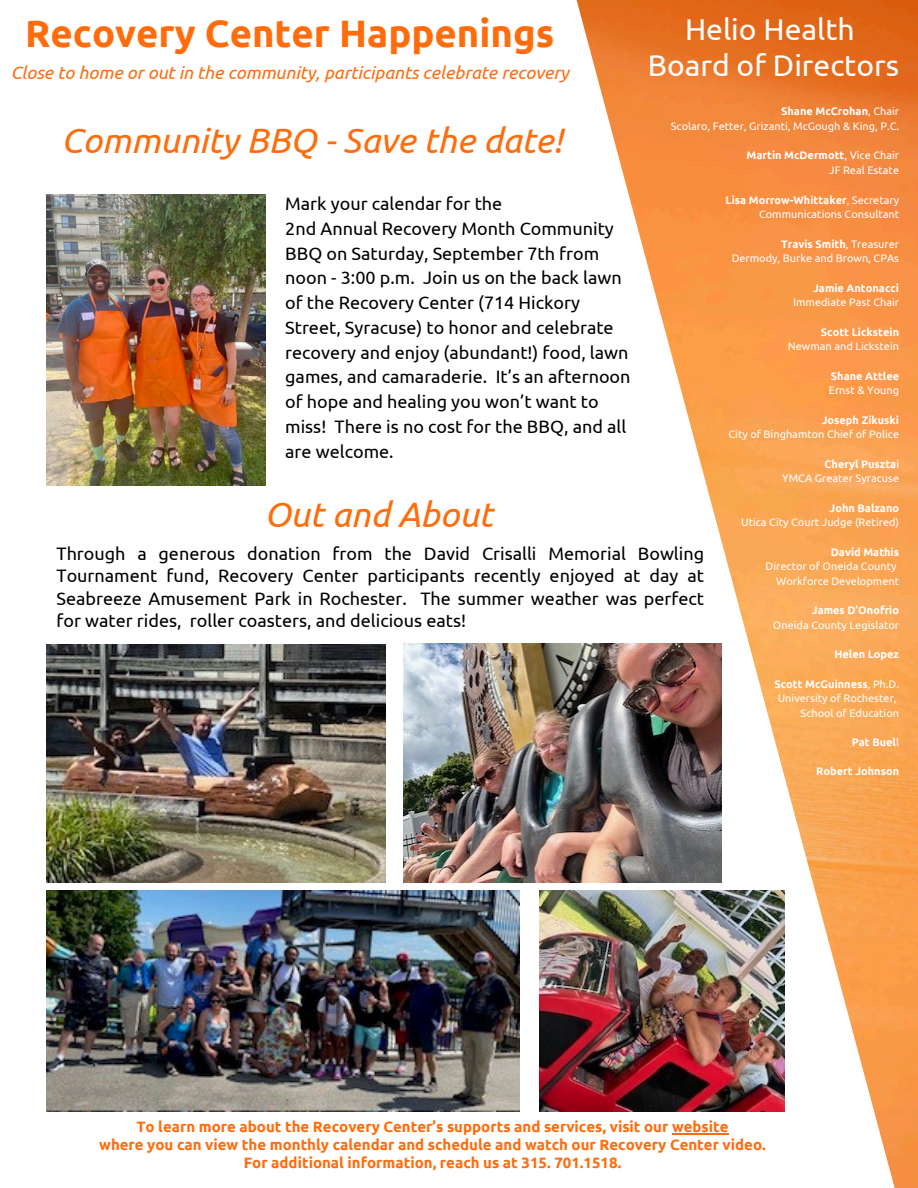
<style>
.page{position:relative;width:918px;height:1188px;background:#fff}
.page>*{position:absolute;margin:0;border:0;box-sizing:border-box;transform-origin:0 0}
.t1{font:700 38.25px "Ubuntu";color:#ff6c0c}
.t2{font:italic 35.25px "Ubuntu";color:#ff6c0c}
.t3{font:30px/36px "Ubuntu";color:#fff;text-align:center}
.t4{font:18px/24.8px "Ubuntu";color:#000;text-align:justify}
.t5{font:italic 18px "Ubuntu";color:#ff6c0c}
.t6{font:700 15px/18px "Ubuntu";color:#ff6c0c;text-align:center}
.t7{font:10.95px "Ubuntu";color:#fff}
.t8{font:700 10.95px "Ubuntu";color:#fff}
.s1{font-weight:400}
</style>
<div class="page">
<img style="left:575px;top:0;width:343px;height:1188px">
<img style="left:47px;top:644px;width:338px;height:239px">
<img style="left:403px;top:644px;width:318px;height:238px">
<img style="left:47px;top:891px;width:472px;height:220px">
<img style="left:540px;top:891px;width:245px;height:220px">
<img style="left:47px;top:194px;width:218px;height:291px">
<hr style="left:672px;top:1134px;width:57px;height:1px;background:#ff6c0c">
<p class="t3" style="left:648px;top:11px;width:253px">Helio Health<br>Board of Directors</p>
<p class="t8" style="left:781px;top:105px;width:119px">Shane McCrohan<span class="s1">, Chair</span></p>
<p class="t7" style="left:671px;top:120px;width:230px">Scolaro, Fetter, Grizanti, McGough &amp; King, P.C.</p>
<p class="t8" style="left:747px;top:149px;width:154px">Martin McDermott<span class="s1">, Vice Chair</span></p>
<p class="t7" style="left:829px;top:164px;width:71px">JF Real Estate</p>
<p class="t8" style="left:726px;top:193px;width:175px">Lisa Morrow-Whittaker<span class="s1">, Secretary</span></p>
<p class="t7" style="left:759px;top:208px;width:142px">Communications Consultant</p>
<p class="t8" style="left:781px;top:237px;width:120px">Travis Smith<span class="s1">, Treasurer</span></p>
<p class="t7" style="left:732px;top:252px;width:169px">Dermody, Burke and Brown, CPAs</p>
<p class="t8" style="left:813px;top:281px;width:87px">Jamie Antonacci</p>
<p class="t7" style="left:793px;top:296px;width:107px">Immediate Past Chair</p>
<p class="t8" style="left:821px;top:325px;width:80px">Scott Lickstein</p>
<p class="t7" style="left:788px;top:340px;width:113px">Newman and Lickstein</p>
<p class="t8" style="left:831px;top:369px;width:70px">Shane Attlee</p>
<p class="t7" style="left:829px;top:384px;width:72px">Ernst &amp; Young</p>
<p class="t8" style="left:822px;top:413px;width:79px">Joseph Zikuski</p>
<p class="t7" style="left:728px;top:428px;width:172px">City of Binghamton Chief of Police</p>
<p class="t8" style="left:824px;top:457px;width:76px">Cheryl Puszta<span class="s1">i</span></p>
<p class="t7" style="left:782px;top:472px;width:119px">YMCA Greater Syracuse</p>
<p class="t8" style="left:830px;top:501px;width:71px">John Balzano</p>
<p class="t7" style="left:741px;top:516px;width:160px">Utica City Court Judge (Retired)</p>
<h5 class="t8" style="left:831px;top:545px;width:70px">David Mathis</h5>
<p class="t7" style="left:766px;top:560px;width:132px">Director of Oneida County</p>
<p class="t7" style="left:776px;top:575px;width:124px">Workforce Development</p>
<p class="t8" style="left:812px;top:604px;width:89px">James D’Onofrio</p>
<p class="t7" style="left:773px;top:619px;width:128px">Oneida County Legislator</p>
<h5 class="t8" style="left:834px;top:648px;width:66px">Helen Lopez</h5>
<h3 class="t8" style="left:774px;top:678px;width:126px">Scott McGuinness<span class="s1">, Ph.D.</span></h3>
<h1 class="t7" style="left:778px;top:692px;width:120px">University of Rochester,</h1>
<p class="t7" style="left:801px;top:707px;width:100px">School of Education</p>
<h3 class="t8" style="left:852px;top:736px;width:49px">Pat Buel<span class="s1">l</span></h3>
<h1 class="t8" style="left:816px;top:765px;width:84px">Robert Johnson</h1>
<h4 class="t1" style="left:25px;top:12px;width:531px">Recovery Center Happenings</h4>
<h4 class="t5" style="left:11px;top:62px;width:560px">Close to home or out in the community, participants celebrate recovery</h4>
<h3 class="t2" style="left:61px;top:120px;width:503px">Community BBQ - Save the date!</h3>
<p class="t4" style="left:285px;top:191px;width:347px;text-align:left">Mark your calendar for the<br>2nd Annual Recovery Month Community BBQ on Saturday, September 7th from noon - 3:00 p.m. Join us on the back lawn of the Recovery Center (714 Hickory Street, Syracuse) to honor and celebrate recovery and enjoy (abundant!) food, lawn games, and camaraderie. It’s an afternoon of hope and healing you won’t want to miss! There is no cost for the BBQ, and all are welcome.</p>
<p class="t2" style="left:265px;top:494px;width:229px">Out and About</p>
<p class="t4" style="left:57px;top:542px;width:649px;line-height:22.5px">Through a generous donation from the David Crisalli Memorial Bowling Tournament fund, Recovery Center participants recently enjoyed at day at Seabreeze Amusement Park in Rochester. The summer weather was perfect for water rides, roller coasters, and delicious eats!</p>
<p class="t6" style="left:99px;top:1118px;width:668px">To learn more about the Recovery Center’s supports and services, visit our website<br>where you can view the monthly calendar and schedule and watch our Recovery Center video.<br>For additional information, reach us at 315. 701.1518.</p>
</div>
